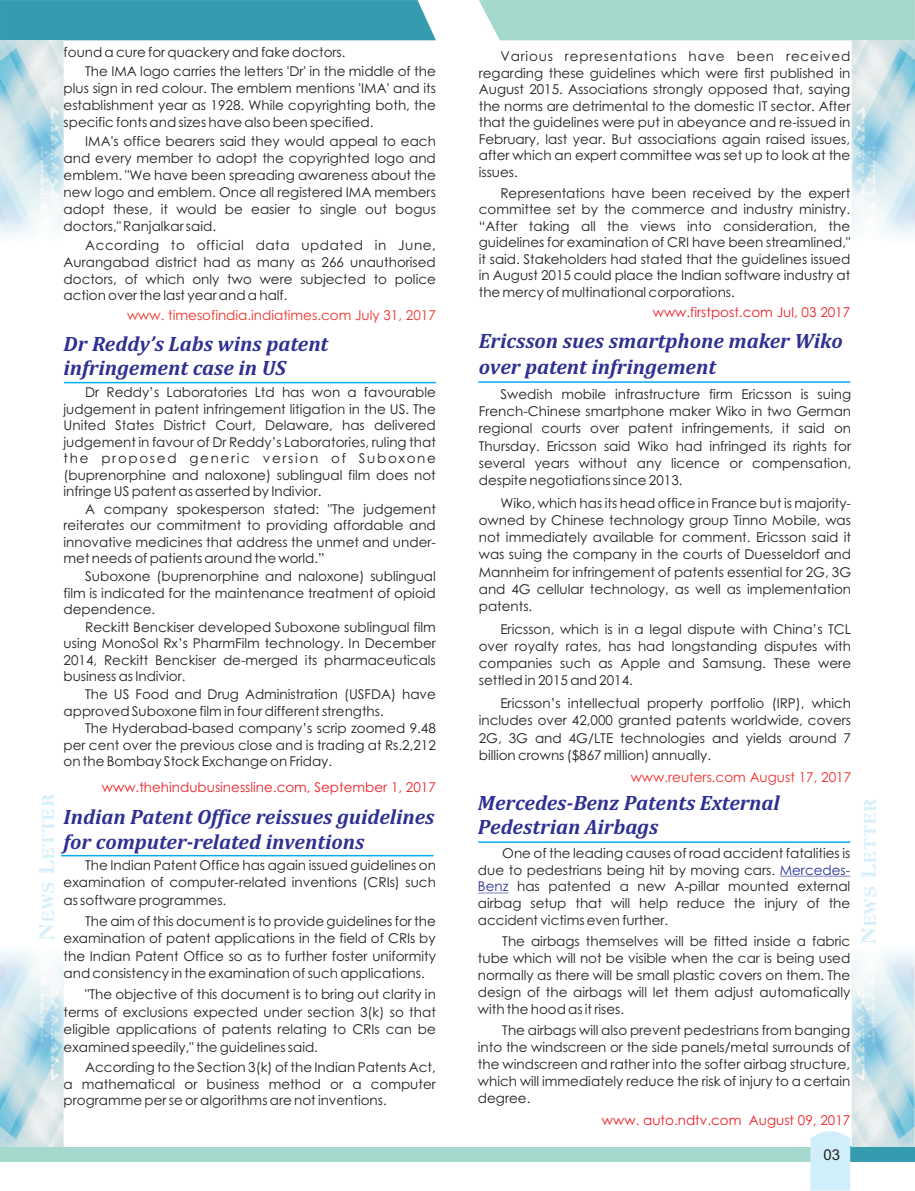
<style>
.page{position:relative;width:915px;height:1191px;background:#fff}
.page>*{position:absolute;margin:0;border:0;box-sizing:border-box;transform-origin:0 0}
.t1{font:italic 700 21px/24px "Cambria";color:#2e3092}
.t2{font:19.95px "Atlantic Inline";letter-spacing:-.025em;color:#d4effb}
.t3{font:15px "Arial";color:#231f20}
.t4{font:13.5px/16.5px "Century Gothic";color:#231f20;text-align:justify}
.t5{font:13.5px "Century Gothic";color:#ee2028}
.t6{font:13.5px "Century Gothic";color:#ef3028}
.t7{font:13.5px "Century Gothic";color:#ee2d29}
.t8{font:13.5px "Century Gothic";color:#2d3291}
.s1{color:#2d3291}
</style>
<div class="page">
<div style="left:479px;top:0;width:435px;height:40px;background:#a5d9cd"></div>
<div style="left:0;top:0;width:436px;height:40px;background:#359baf"></div>
<div style="left:0;top:1146px;width:809px;height:15px;background:#a5d9cd"></div>
<div style="left:849px;top:1146px;width:65px;height:15px;background:#359baf"></div>
<svg style="left:810px;top:1131px;width:39px;height:59px;background:#d3eefb"></svg>
<img style="left:0;top:40px;width:64px;height:197px">
<img style="left:851px;top:950px;width:63px;height:196px">
<img style="left:851px;top:40px;width:63px;height:197px">
<img style="left:0;top:951px;width:64px;height:195px">
<hr style="left:64px;top:382px;width:372px;height:1px;background:#00aeef">
<hr style="left:61px;top:855px;width:372px;height:1px;background:#00aeef">
<hr style="left:478px;top:381px;width:372px;height:2px;background:#00aeef">
<hr style="left:779px;top:875px;width:71px;height:1px;background:#2d3291">
<hr style="left:478px;top:892px;width:30px;height:1px;background:#2d3291">
<hr style="left:478px;top:841px;width:372px;height:2px;background:#00aeef">
<p class="t4" style="left:85px;top:43px;width:352px;line-height:19.4px;text-indent:-22px">found a cure for quackery and fake doctors.<br>The IMA logo carries the letters 'Dr' in the middle of the</p>
<p class="t4" style="left:64px;top:81px;width:374px;line-height:17px">plus sign in red colour. The emblem mentions 'IMA' and its establishment year as 1928. While copyrighting both, the specific fonts and sizes have also been specified.</p>
<p class="t4" style="left:64px;top:134px;width:374px;line-height:17px;text-indent:22px">IMA's office bearers said they would appeal to each and every member to adopt the copyrighted logo and emblem. "We have been spreading awareness about the new logo and emblem. Once all registered IMA members adopt these, it would be easier to single out bogus doctors," Ranjalkar said.</p>
<p class="t4" style="left:64px;top:238px;width:374px;line-height:17px;text-indent:22px">According to official data updated in June, Aurangabad district had as many as 266 unauthorised doctors, of which only two were subjected to police action over the last year and a half.</p>
<p class="t6" style="left:127px;top:310px;width:310px">www. timesofindia.indiatimes.com July 31, 2017</p>
<p class="t4" style="left:478px;top:49px;width:373px;text-indent:22px">Various representations have been received regarding these guidelines which were first published in August 2015. Associations strongly opposed that, saying the norms are detrimental to the domestic IT sector. After that the guidelines were put in abeyance and re-issued in February, last year. But associations again raised issues, after which an expert committee was set up to look at the issues.</p>
<p class="t4" style="left:478px;top:186px;width:373px;text-indent:22px">Representations have been received by the expert committee set by the commerce and industry ministry. “After taking all the views into consideration, the guidelines for examination of CRI have been streamlined," it said. Stakeholders had stated that the guidelines issued in August 2015 could place the Indian software industry at the mercy of multinational corporations.</p>
<p class="t5" style="left:652px;top:307px;width:199px">www.firstpost.com Jul, 03 2017</p>
<h1 class="t1" style="left:478px;top:329px;width:365px;line-height:25.8px">Ericsson sues smartphone maker Wiko over patent infringement</h1>
<p class="t4" style="left:478px;top:387px;width:374px;line-height:17.2px;text-indent:22px">Swedish mobile infrastructure firm Ericsson is suing French-Chinese smartphone maker Wiko in two German regional courts over patent infringements, it said on Thursday. Ericsson said Wiko had infringed its rights for several years without any licence or compensation, despite negotiations since 2013.</p>
<p class="t4" style="left:478px;top:495px;width:374px;line-height:17.2px;text-indent:22px">Wiko, which has its head office in France but is majority&shy;owned by Chinese technology group Tinno Mobile, was not immediately available for comment. Ericsson said it was suing the company in the courts of Duesseldorf and Mannheim for infringement of patents essential for 2G, 3G and 4G cellular technology, as well as implementation patents.</p>
<p class="t4" style="left:478px;top:621px;width:374px;line-height:17.2px;text-indent:22px">Ericsson, which is in a legal dispute with China’s TCL over royalty rates, has had longstanding disputes with companies such as Apple and Samsung. These were settled in 2015 and 2014.</p>
<p class="t4" style="left:478px;top:696px;width:374px;line-height:17.2px;text-indent:22px">Ericsson’s intellectual property portfolio (IRP), which includes over 42,000 granted patents worldwide, covers 2G, 3G and 4G/LTE technologies and yields around 7 billion crowns ($867 million) annually.</p>
<p class="t7" style="left:630px;top:772px;width:222px">www.reuters.com August 17, 2017</p>
<h1 class="t1" style="left:64px;top:333px;width:266px">Dr Reddy’s Labs wins patent infringement case in US</h1>
<p class="t4" style="left:64px;top:385px;width:374px;text-indent:22px">Dr Reddy’s Laboratories Ltd has won a favourable judgement in patent infringement litigation in the US. The United States District Court, Delaware, has delivered judgement in favour of Dr Reddy’s Laboratories, ruling that the proposed generic version of Suboxone (buprenorphine and naloxone) sublingual film does not infringe US patent as asserted by Indivior.</p>
<p class="t4" style="left:64px;top:502px;width:374px;text-indent:22px">A company spokesperson stated: "The judgement reiterates our commitment to providing affordable and innovative medicines that address the unmet and under&shy;met needs of patients around the world.”</p>
<p class="t4" style="left:64px;top:569px;width:374px;text-indent:22px">Suboxone (buprenorphine and naloxone) sublingual film is indicated for the maintenance treatment of opioid dependence.</p>
<p class="t4" style="left:64px;top:620px;width:374px;text-indent:22px">Reckitt Benckiser developed Suboxone sublingual film using MonoSol Rx’s PharmFilm technology. In December 2014, Reckitt Benckiser de-merged its pharmaceuticals business as Indivior.</p>
<p class="t4" style="left:64px;top:687px;width:374px;text-indent:22px">The US Food and Drug Administration (USFDA) have approved Suboxone film in four different strengths.</p>
<p class="t4" style="left:63px;top:721px;width:374px;text-indent:22px">The Hyderabad-based company’s scrip zoomed 9.48 per cent over the previous close and is trading at Rs.2,212 on the Bombay Stock Exchange on Friday.</p>
<p class="t5" style="left:102px;top:781px;width:335px">www.thehindubusinessline.com, September 1, 2017</p>
<h1 class="t1" style="left:64px;top:805px;width:372px;line-height:25px">Indian Patent Office reissues guidelines for computer-related inventions</h1>
<p class="t4" style="left:64px;top:857px;width:374px;line-height:17.5px;text-indent:22px">The Indian Patent Office has again issued guidelines on examination of computer-related inventions (CRIs) such as software programmes.</p>
<p class="t4" style="left:64px;top:913px;width:374px;line-height:17.5px;text-indent:22px">The aim of this document is to provide guidelines for the examination of patent applications in the field of CRIs by the Indian Patent Office so as to further foster uniformity and consistency in the examination of such applications.</p>
<p class="t4" style="left:64px;top:986px;width:374px;line-height:17.5px;text-indent:22px">"The objective of this document is to bring out clarity in terms of exclusions expected under section 3(k) so that eligible applications of patents relating to CRIs can be examined speedily," the guidelines said.</p>
<p class="t4" style="left:64px;top:1060px;width:374px;text-indent:22px">According to the Section 3(k) of the Indian Patents Act, a mathematical or business method or a computer programme per se or algorithms are not inventions.</p>
<h2 class="t2" style="left:34px;top:941px;width:149px;rotate:-90deg">News Letter</h2>
<h2 class="t2" style="left:855px;top:945px;width:149px;rotate:-90deg">News Letter</h2>
<h1 class="t1" style="left:478px;top:792px;width:303px">Mercedes-Benz Patents External<br>Pedestrian Airbags</h1>
<p class="t4" style="left:502px;top:845px;width:349px">One of the leading causes of road accident fatalities is</p>
<p class="t4" style="left:478px;top:862px;width:373px">due to pedestrians being hit by moving cars. <span class="s1">Mercedes-</span></p>
<p class="t4" style="left:517px;top:879px;width:334px">has patented a new A-pillar mounted external</p>
<p class="t4" style="left:478px;top:896px;width:374px">airbag setup that will help reduce the injury of the</p>
<p class="t4" style="left:478px;top:913px;width:192px">accident victims even further.</p>
<p class="t4" style="left:478px;top:934px;width:374px;line-height:17px;text-indent:24px">The airbags themselves will be fitted inside a fabric tube which will not be visible when the car is being used normally as there will be small plastic covers on them. The design of the airbags will let them adjust automatically with the hood as it rises.</p>
<p class="t4" style="left:478px;top:1022px;width:374px;line-height:17px;text-indent:24px">The airbags will also prevent pedestrians from banging into the windscreen or the side panels/metal surrounds of the windscreen and rather into the softer airbag structure, which will immediately reduce the risk of injury to a certain degree.</p>
<p class="t8" style="left:478px;top:881px;width:32px">Benz</p>
<p class="t5" style="left:601px;top:1114px;width:250px">www. auto.ndtv.com August 09, 2017</p>
<p class="t3" style="left:823px;top:1148px;width:18px">03</p>
</div>
